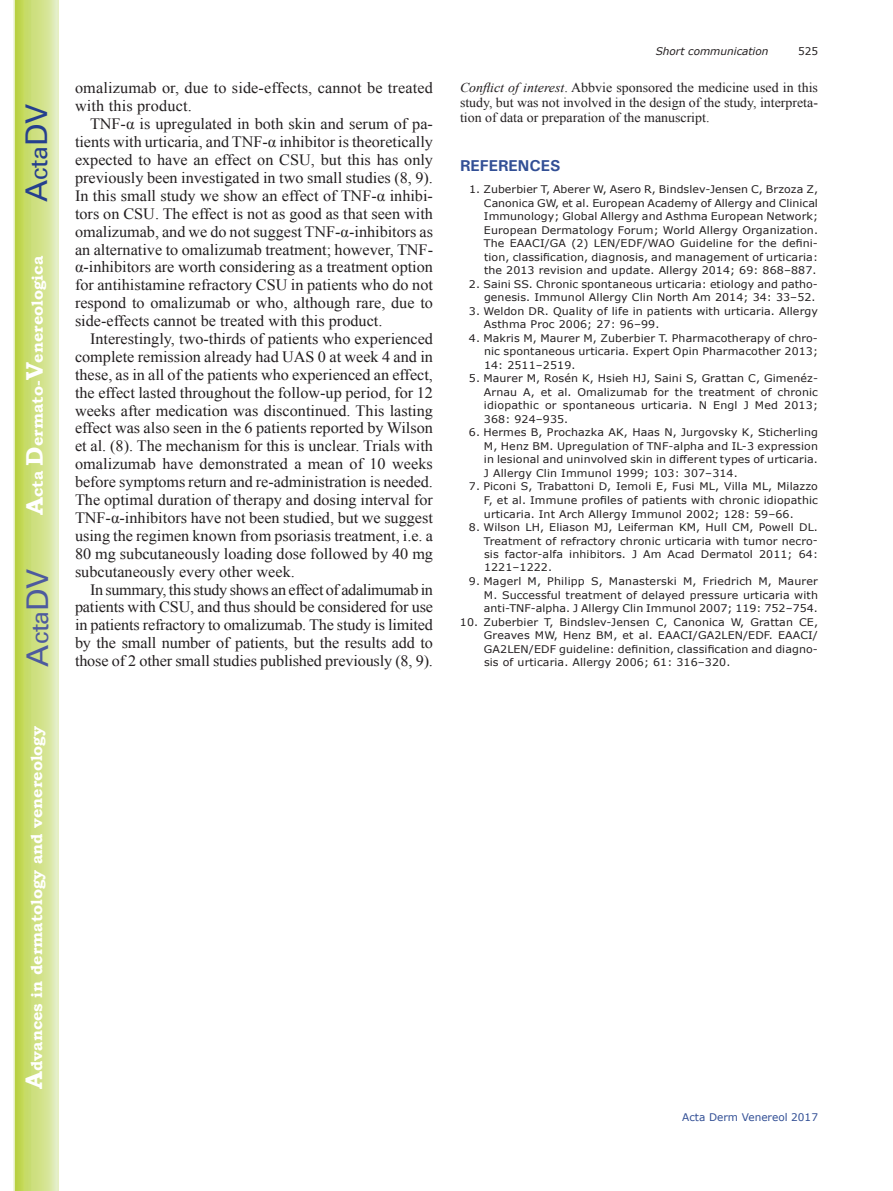
<style>
.page{position:relative;width:893px;height:1191px;background:#fff}
.page>*{position:absolute;margin:0;border:0;box-sizing:border-box;transform-origin:0 0}
.t1{font:30px "Univers";color:#4d5a9e}
.t2{font:30px "Univers";color:#253f8e}
.t3{font:15.75px/17.9px "Times New Roman";color:#231f20;text-align:justify}
.t4{font:700 15.75px "Bookman Old Style";color:#fff}
.t5{font:700 15.75px "Univers";color:#324f95}
.t6{font:13.5px/15px "Times New Roman";color:#231f20;text-align:justify}
.t7{font:10.5px/13.5px "Verdana";letter-spacing:.01em;color:#231f20;text-align:justify;scale:1.05 1}
.t8{font:10.5px "Verdana";color:#324f95}
.t9{font:italic 10.5px "Verdana";color:#231f20}
.t10{font:10.5px "Verdana";letter-spacing:.01em;color:#231f20}
.s1{font-size:24px}
.s2{font-style:italic}
</style>
<div class="page">
<svg style="left:14px;top:0;width:45px;height:1191px;background:#cfe084"></svg>
<h1 class="t2" style="left:19px;top:202px;width:100px;rotate:-90deg">A<span class="s1">cta</span>DV</h1>
<h2 class="t4" style="left:28px;top:515px;width:260px;rotate:-90deg"><span class="s1">A</span>cta <span class="s1">D</span>ermato-<span class="s1">V</span>enereologica</h2>
<h1 class="t1" style="left:20px;top:666px;width:100px;rotate:-90deg">A<span class="s1">cta</span>DV</h1>
<h2 class="t4" style="left:27px;top:1088px;width:364px;rotate:-90deg"><span class="s1">A</span>dvances in dermatology and venereology</h2>
<h2 class="t3" style="left:75px;top:79px;width:360px">omalizumab or, due to side-effects, cannot be treated with this product.</h2>
<p class="t3" style="left:75px;top:115px;width:360px;text-indent:15px">TNF-α is upregulated in both skin and serum of pa&shy;tients with urticaria, and TNF-α inhibitor is theoretically expected to have an effect on CSU, but this has only previously been investigated in two small studies (8, 9).<br>In this small study we show an effect of TNF-α inhibi&shy;tors on CSU. The effect is not as good as that seen with omalizumab, and we do not suggest TNF-α-inhibitors as an alternative to omalizumab treatment; however, TNF&shy;α-inhibitors are worth considering as a treatment option for antihistamine refractory CSU in patients who do not respond to omalizumab or who, although rare, due to side-effects cannot be treated with this product.</p>
<p class="t3" style="left:75px;top:329px;width:360px;text-indent:15px">Interestingly, two-thirds of patients who experienced complete remission already had UAS 0 at week 4 and in these, as in all of the patients who experienced an effect, the effect lasted throughout the follow-up period, for 12 weeks after medication was discontinued. This lasting effect was also seen in the 6 patients reported by Wilson et al. (8). The mechanism for this is unclear. Trials with omalizumab have demonstrated a mean of 10 weeks before symptoms return and re-administration is needed.<br>The optimal duration of therapy and dosing interval for TNF-α-inhibitors have not been studied, but we suggest using the regimen known from psoriasis treatment, i.e. a 80 mg subcutaneously loading dose followed by 40 mg subcutaneously every other week.</p>
<p class="t3" style="left:75px;top:580px;width:360px;text-indent:15px">In summary, this study shows an effect of adalimumab in patients with CSU, and thus should be considered for use in patients refractory to omalizumab. The study is limited by the small number of patients, but the results add to those of 2 other small studies published previously (8, 9).</p>
<p class="t9" style="left:656px;top:44px;width:114px">Short communication</p>
<p class="t10" style="left:798px;top:44px;width:22px">525</p>
<p class="t6" style="left:460px;top:80px;width:359px"><span class="s2">Conflict of interest</span>. Abbvie sponsored the medicine used in this study, but was not involved in the design of the study, interpreta&shy;tion of data or preparation of the manuscript.</p>
<h2 class="t5" style="left:460px;top:155px;width:102px">REFERENCES</h2>
<p class="t7" style="left:484px;top:183px;width:320px;text-indent:-15px">1. Zuberbier T, Aberer W, Asero R, Bindslev-Jensen C, Brzoza Z, Canonica GW, et al. European Academy of Allergy and Clinical Immunology; Global Allergy and Asthma European Network; European Dermatology Forum; World Allergy Organization.<br>The EAACI/GA (2) LEN/EDF/WAO Guideline for the defini&shy;tion, classification, diagnosis, and management of urticaria: the 2013 revision and update. Allergy 2014; 69: 868–887.</p>
<p class="t7" style="left:469px;top:277px;width:334px;text-align:right">2. Saini SS. Chronic spontaneous urticaria: etiology and patho&shy;genesis. Immunol Allergy Clin North Am 2014; 34: 33–52.</p>
<p class="t7" style="left:484px;top:304px;width:320px;text-indent:-15px">3. Weldon DR. Quality of life in patients with urticaria. Allergy<br>Asthma Proc 2006; 27: 96–99.</p>
<p class="t7" style="left:484px;top:331px;width:320px;text-indent:-15px">4. Makris M, Maurer M, Zuberbier T. Pharmacotherapy of chro&shy;nic spontaneous urticaria. Expert Opin Pharmacother 2013; 14: 2511–2519.</p>
<p class="t7" style="left:484px;top:372px;width:320px;text-indent:-15px">5. Maurer M, Rosén K, Hsieh HJ, Saini S, Grattan C, Gimenéz-Arnau A, et al. Omalizumab for the treatment of chronic idiopathic or spontaneous urticaria. N Engl J Med 2013; 368: 924–935.</p>
<p class="t7" style="left:484px;top:426px;width:320px;text-indent:-15px">6. Hermes B, Prochazka AK, Haas N, Jurgovsky K, Sticherling M, Henz BM. Upregulation of TNF-alpha and IL-3 expression in lesional and uninvolved skin in different types of urticaria.<br>J Allergy Clin Immunol 1999; 103: 307–314.</p>
<p class="t7" style="left:484px;top:480px;width:320px;text-indent:-15px">7. Piconi S, Trabattoni D, Iemoli E, Fusi ML, Villa ML, Milazzo F, et al. Immune profiles of patients with chronic idiopathic urticaria. Int Arch Allergy Immunol 2002; 128: 59–66.</p>
<p class="t7" style="left:484px;top:520px;width:320px;text-indent:-15px">8. Wilson LH, Eliason MJ, Leiferman KM, Hull CM, Powell DL.<br>Treatment of refractory chronic urticaria with tumor necro&shy;sis factor-alfa inhibitors. J Am Acad Dermatol 2011; 64:<br>1221–1222.</p>
<p class="t7" style="left:484px;top:574px;width:320px;text-indent:-15px">9. Magerl M, Philipp S, Manasterski M, Friedrich M, Maurer M. Successful treatment of delayed pressure urticaria with anti-TNF-alpha. J Allergy Clin Immunol 2007; 119: 752–754.</p>
<p class="t7" style="left:484px;top:615px;width:320px;text-indent:-24px">10. Zuberbier T, Bindslev-Jensen C, Canonica W, Grattan CE, Greaves MW, Henz BM, et al. EAACI/GA2LEN/EDF. EAACI/ GA2LEN/EDF guideline: definition, classification and diagno&shy;sis of urticaria. Allergy 2006; 61: 316–320.</p>
<p class="t8" style="left:682px;top:1109px;width:137px">Acta Derm Venereol 2017</p>
</div>
